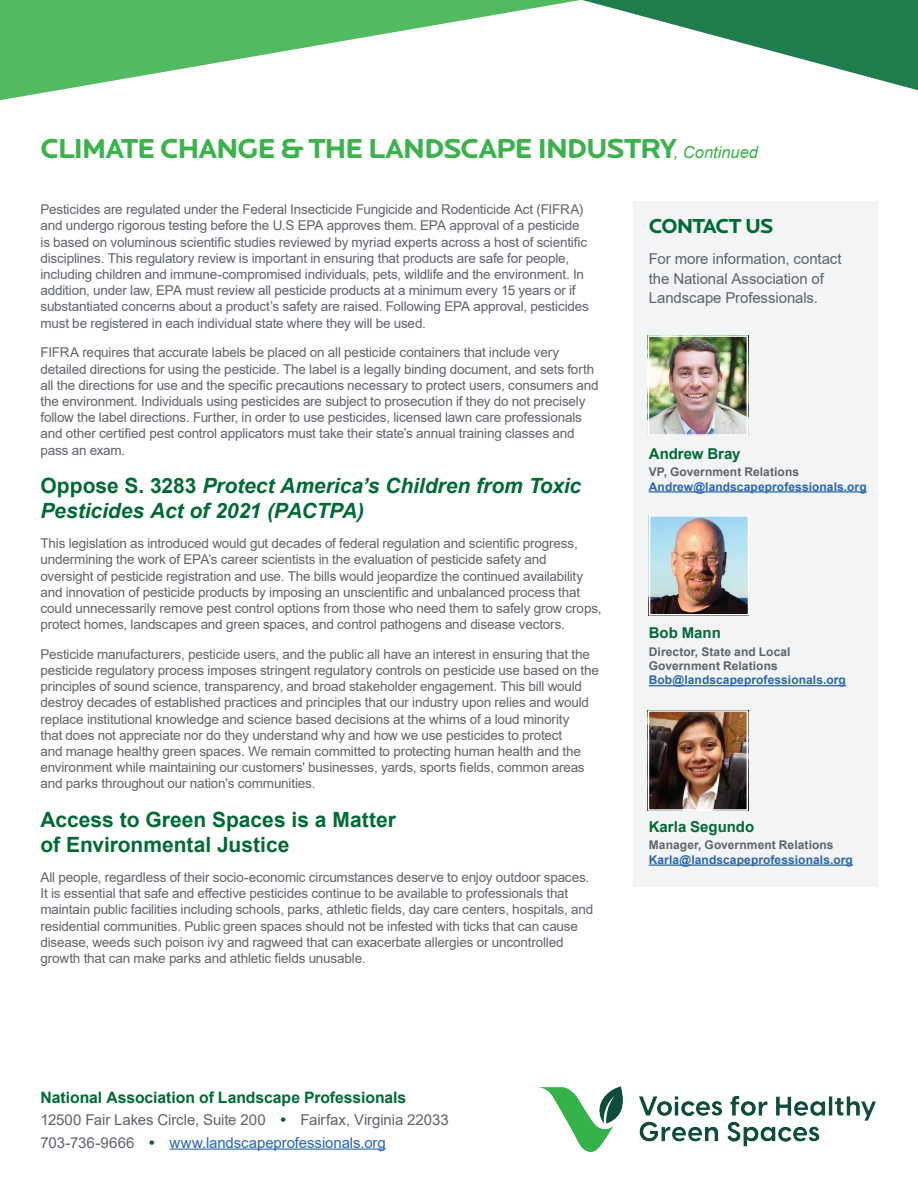
<style>
.page{position:relative;width:918px;height:1188px;background:#fff}
.page>*{position:absolute;margin:0;border:0;box-sizing:border-box;transform-origin:0 0}
.t1{font:700 28.5px "Locator Display";letter-spacing:-.045em;color:#3bb24b}
.t2{font:italic 700 21px/25.2px "Arial";letter-spacing:-.005em;color:#006a35}
.t3{font:700 21px/25.2px "Arial";color:#006a35}
.t4{font:700 21px "Locator Display";letter-spacing:-.05em;color:#006a35}
.t5{font:700 15.75px "Arial";letter-spacing:-.005em;color:#006a35}
.t6{font:15px/19.5px "Arial";letter-spacing:-.005em;color:#5f6369}
.t7{font:700 15px "Arial";color:#006a35}
.t8{font:13.5px/16.2px "Arial";letter-spacing:-.015em;color:#5f6369}
.t9{font:700 12px "Arial";letter-spacing:.005em;color:#2865b1}
.t10{font:700 12px/14.4px "Arial";letter-spacing:.005em;color:#5f6369}
.s1{font-family:"Arial";font-weight:400;font-style:italic;font-size:16.5px}
.s2{font-style:normal}
.s3{font-weight:700;font-size:15.75px;color:#006a35}
.s4{color:#2865b1}
</style>
<div class="page">
<svg style="left:0;top:0;width:918px;height:101px"></svg>
<div style="left:633px;top:201px;width:245px;height:686px;background:#f3f4f5"></div>
<img style="left:651px;top:338px;width:94px;height:95px">
<div style="left:648px;top:335px;width:100px;height:101px;border:2px solid #fff"></div>
<img style="left:652px;top:518px;width:94px;height:95px">
<div style="left:649px;top:515px;width:100px;height:101px;border:2px solid #fff"></div>
<img style="left:651px;top:713px;width:94px;height:95px">
<div style="left:648px;top:710px;width:100px;height:101px;border:2px solid #fff"></div>
<img style="left:538px;top:1086px;width:338px;height:66px">
<hr style="left:649px;top:491px;width:218px;height:2px;background:#2865b1">
<hr style="left:649px;top:685px;width:197px;height:1px;background:#2865b1">
<hr style="left:649px;top:864px;width:204px;height:2px;background:#2865b1">
<hr style="left:170px;top:1149px;width:216px;height:1px;background:#2865b1">
<h1 class="t1" style="left:40px;top:132px;width:719px">CLIMATE CHANGE &amp; THE LANDSCAPE INDUSTRY<span class="s1">, Continued</span></h1>
<p class="t8" style="left:40px;top:201px;width:550px">Pesticides are regulated under the Federal Insecticide Fungicide and Rodenticide Act (FIFRA) and undergo rigorous testing before the U.S EPA approves them. EPA approval of a pesticide is based on voluminous scientific studies reviewed by myriad experts across a host of scientific disciplines. This regulatory review is important in ensuring that products are safe for people, including children and immune-compromised individuals, pets, wildlife and the environment. In addition, under law, EPA must review all pesticide products at a minimum every 15 years or if substantiated concerns about a product’s safety are raised. Following EPA approval, pesticides must be registered in each individual state where they will be used.</p>
<p class="t8" style="left:40px;top:344px;width:560px">FIFRA requires that accurate labels be placed on all pesticide containers that include very detailed directions for using the pesticide. The label is a legally binding document, and sets forth all the directions for use and the specific precautions necessary to protect users, consumers and the environment. Individuals using pesticides are subject to prosecution if they do not precisely follow the label directions. Further, in order to use pesticides, licensed lawn care professionals and other certified pest control applicators must take their state’s annual training classes and pass an exam.</p>
<h2 class="t2" style="left:40px;top:474px;width:542px"><span class="s2">Oppose S. 3283</span> Protect America’s Children from Toxic<br>Pesticides Act of 2021 (PACTPA)</h2>
<p class="t8" style="left:40px;top:535px;width:563px">This legislation as introduced would gut decades of federal regulation and scientific progress, undermining the work of EPA’s career scientists in the evaluation of pesticide safety and oversight of pesticide registration and use. The bills would jeopardize the continued availability and innovation of pesticide products by imposing an unscientific and unbalanced process that could unnecessarily remove pest control options from those who need them to safely grow crops, protect homes, landscapes and green spaces, and control pathogens and disease vectors.</p>
<p class="t8" style="left:40px;top:646px;width:560px">Pesticide manufacturers, pesticide users, and the public all have an interest in ensuring that the pesticide regulatory process imposes stringent regulatory controls on pesticide use based on the principles of sound science, transparency, and broad stakeholder engagement. This bill would destroy decades of established practices and principles that our industry upon relies and would replace institutional knowledge and science based decisions at the whims of a loud minority<br>that does not appreciate nor do they understand why and how we use pesticides to protect<br>and manage healthy green spaces. We remain committed to protecting human health and the environment while maintaining our customers' businesses, yards, sports fields, common areas and parks throughout our nation's communities.</p>
<h2 class="t3" style="left:40px;top:807px;width:357px">Access to Green Spaces is a Matter of Environmental Justice</h2>
<p class="t8" style="left:40px;top:869px;width:554px">All people, regardless of their socio-economic circumstances deserve to enjoy outdoor spaces.<br>It is essential that safe and effective pesticides continue to be available to professionals that maintain public facilities including schools, parks, athletic fields, day care centers, hospitals, and residential communities. Public green spaces should not be infested with ticks that can cause disease, weeds such poison ivy and ragweed that can exacerbate allergies or uncontrolled growth that can make parks and athletic fields unusable.</p>
<h2 class="t4" style="left:649px;top:213px;width:126px">CONTACT US</h2>
<p class="t6" style="left:649px;top:249px;width:194px">For more information, contact the National Association of<br>Landscape Professionals.</p>
<p class="t7" style="left:649px;top:443px;width:93px">Andrew Bray</p>
<p class="t10" style="left:649px;top:465px;width:152px">VP, Government Relations</p>
<p class="t9" style="left:649px;top:478px;width:219px">Andrew@landscapeprofessionals.org</p>
<p class="t7" style="left:649px;top:622px;width:74px">Bob Mann</p>
<p class="t10" style="left:649px;top:644px;width:143px">Director, State and Local<br>Government Relations</p>
<p class="t9" style="left:649px;top:672px;width:199px">Bob@landscapeprofessionals.org</p>
<p class="t7" style="left:649px;top:816px;width:107px">Karla Segundo</p>
<p class="t10" style="left:649px;top:838px;width:186px">Manager, Government Relations</p>
<p class="t9" style="left:649px;top:851px;width:206px">Karla@landscapeprofessionals.org</p>
<p class="t5" style="left:40px;top:1086px;width:367px">National Association of Landscape Professionals</p>
<p class="t6" style="left:40px;top:1108px;width:410px;line-height:22.5px">12500 Fair Lakes Circle, Suite 200 <span class="s3">•</span> Fairfax, Virginia 22033<br>703-736-9666 <span class="s3">•</span> <span class="s4">www.landscapeprofessionals.org</span></p>
</div>
